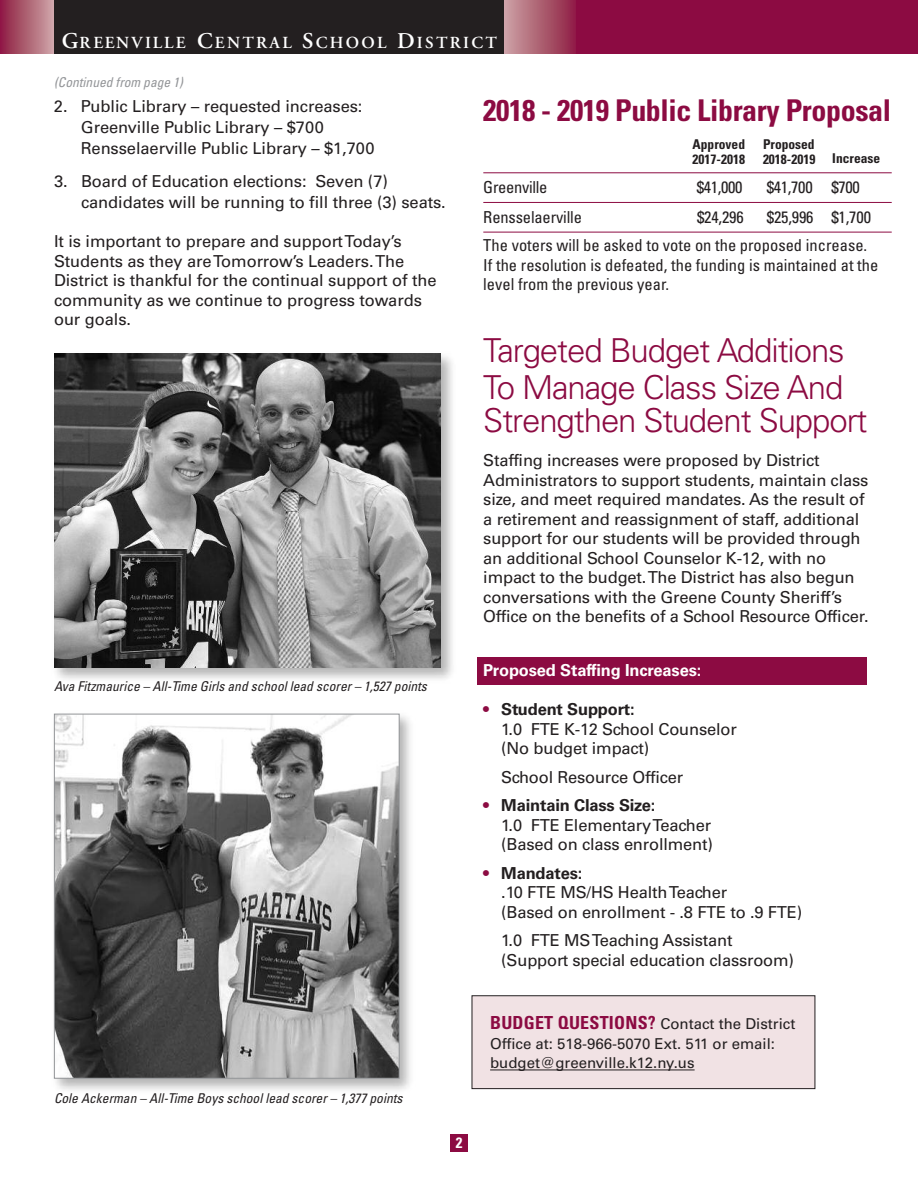
<style>
.page{position:relative;width:918px;height:1188px;background:#fff}
.page>*{position:absolute;margin:0;border:0;box-sizing:border-box;transform-origin:0 0}
.t1{font:300 33px/37.5px "Univers";letter-spacing:-.035em;color:#8c0b42}
.t2{font:700 condensed 30px "Univers";letter-spacing:-.015em;color:#8c0b42}
.t3{font:600 16.8px "Adobe Garamond";letter-spacing:.135em;color:#fff}
.t4{font:16.5px/19.5px "Univers";letter-spacing:-.01em;color:#231f20}
.t5{font:condensed 16.5px/28.5px "Univers";color:#231f20;text-align:right}
.t6{font:700 16.5px "Univers";letter-spacing:-.01em;color:#fff}
.t7{font:condensed 16.5px "Univers";letter-spacing:-.02em;color:#231f20}
.t8{font:15px/19.6px "Univers";color:#231f20}
.t9{font:700 condensed 15px "Univers";color:#fff}
.t10{font:italic condensed 13.5px "Univers";color:#231f20}
.t11{font:700 condensed 13.5px/15px "Univers";color:#231f20}
.t12{font:italic condensed 13.5px "Univers";color:#939598}
.s1{font-size:22.5px}
.s2{color:#8c0b42}
.s3{font-weight:700}
.s4{font-weight:700;font-stretch:condensed;font-size:18px;color:#8c0b42}
</style>
<div class="page">
<div style="left:472px;top:996px;width:343px;height:92px;background:#f1e2e4"></div>
<div style="left:472px;top:995px;width:343px;height:94px;border:1px solid #231f20"></div>
<div style="left:478px;top:658px;width:389px;height:27px;background:#8c0b42"></div>
<div style="left:450px;top:1134px;width:18px;height:18px;background:#8c0b42"></div>
<hr style="left:483px;top:172px;width:409px;height:1px;background:#8c0b42">
<hr style="left:483px;top:202px;width:409px;height:1px;background:#8c0b42">
<hr style="left:483px;top:232px;width:409px;height:1px;background:#8c0b42">
<img style="left:54px;top:353px;width:399px;height:327px">
<img style="left:54px;top:354px;width:387px;height:314px">
<img style="left:56px;top:716px;width:342px;height:361px">
<div style="left:54px;top:714px;width:346px;height:365px;border:1px solid #939598"></div>
<div style="left:576px;top:0;width:342px;height:54px;background:#8c0b42"></div>
<svg style="left:0;top:0;width:54px;height:54px;background:#ae6174"></svg>
<svg style="left:504px;top:0;width:72px;height:54px;background:#ad6074"></svg>
<div style="left:54px;top:0;width:450px;height:54px;background:#231f20"></div>
<hr style="left:490px;top:1070px;width:205px;height:1px;background:#231f20">
<p class="t3" style="left:62px;top:36px;width:437px"><span class="s1">G</span>REENVILLE <span class="s1">C</span>ENTRAL <span class="s1">S</span>CHOOL <span class="s1">D</span>ISTRICT</p>
<p class="t12" style="left:54px;top:78px;width:130px">(Continued from page 1)</p>
<p class="t4" style="left:81px;top:98px;width:295px;line-height:21px;text-indent:-27px">2. Public Library – requested increases:<br>Greenville Public Library – $700<br>Rensselaerville Public Library – $1,700</p>
<p class="t4" style="left:81px;top:173px;width:366px;line-height:21px;text-indent:-27px">3. Board of Education elections: Seven (7) candidates will be running to fill three (3) seats.</p>
<p class="t4" style="left:54px;top:233px;width:384px">It is important to prepare and supportToday’s Students as they areTomorrow’s Leaders.The District is thankful for the continual support of the community as we continue to progress towards our goals.</p>
<p class="t10" style="left:54px;top:681px;width:374px">Ava Fitzmaurice – All-Time Girls and school lead scorer – 1,527 points</p>
<p class="t10" style="left:54px;top:1094px;width:350px">Cole Ackerman – All-Time Boys school lead scorer – 1,377 points</p>
<p class="t9" style="left:456px;top:1137px;width:8px">2</p>
<h2 class="t2" style="left:483px;top:100px;width:409px">2018 - 2019 Public Library Proposal</h2>
<p class="t11" style="left:693px;top:138px;width:54px">Approved<br>2017-2018</p>
<p class="t11" style="left:763px;top:138px;width:119px">Proposed<br>2018-2019 Increase</p>
<p class="t7" style="left:483px;top:181px;width:66px">Greenville</p>
<p class="t5" style="left:697px;top:174px;width:47px">$41,000</p>
<p class="t5" style="left:767px;top:174px;width:95px">$41,700 $700</p>
<p class="t5" style="left:483px;top:204px;width:100px">Rensselaerville</p>
<p class="t5" style="left:697px;top:204px;width:48px">$24,296</p>
<p class="t5" style="left:483px;top:204px;width:389px">$25,996 $1,700<br>The voters will be asked to vote on the proposed increase.</p>
<p class="t5" style="left:483px;top:256px;width:397px;line-height:19.5px;text-align:left">If the resolution is defeated, the funding is maintained at the level from the previous year.</p>
<h1 class="t1" style="left:483px;top:334px;width:363px">Targeted Budget Additions<br>To Manage Class Size And</h1>
<h1 class="t1" style="left:483px;top:405px;width:386px">Strengthen Student Support</h1>
<p class="t4" style="left:483px;top:452px;width:387px">Staffing increases were proposed by District Administrators to support students, maintain class size, and meet required mandates. As the result of a retirement and reassignment of staff, additional support for our students will be provided through an additional School Counselor K-12, with no impact to the budget.The District has also begun conversations with the Greene County Sheriff’s Office on the benefits of a School Resource Officer.</p>
<p class="t6" style="left:483px;top:665px;width:220px">Proposed Staffing Increases:</p>
<p class="t4" style="left:501px;top:701px;width:237px;text-indent:-18px"><span class="s2">•</span> <span class="s3">Student Support:<br></span>1.0 FTE K-12 School Counselor (No budget impact)</p>
<p class="t4" style="left:501px;top:769px;width:184px">School Resource Officer</p>
<p class="t4" style="left:501px;top:797px;width:213px;text-indent:-18px"><span class="s2">•</span> <span class="s3">Maintain Class Size:<br></span>1.0 FTE ElementaryTeacher (Based on class enrollment)</p>
<p class="t4" style="left:501px;top:865px;width:302px;text-indent:-18px"><span class="s2">•</span> <span class="s3">Mandates:<br></span>.10 FTE MS/HS HealthTeacher<br>(Based on enrollment - .8 FTE to .9 FTE)</p>
<p class="t4" style="left:501px;top:932px;width:294px">1.0 FTE MSTeaching Assistant (Support special education classroom)</p>
<p class="t8" style="left:490px;top:1015px;width:307px"><span class="s4">BUDGET QUESTIONS?</span> Contact the District<br>Office at: 518-966-5070 Ext. 511 or email: budget@greenville.k12.ny.us</p>
</div>
